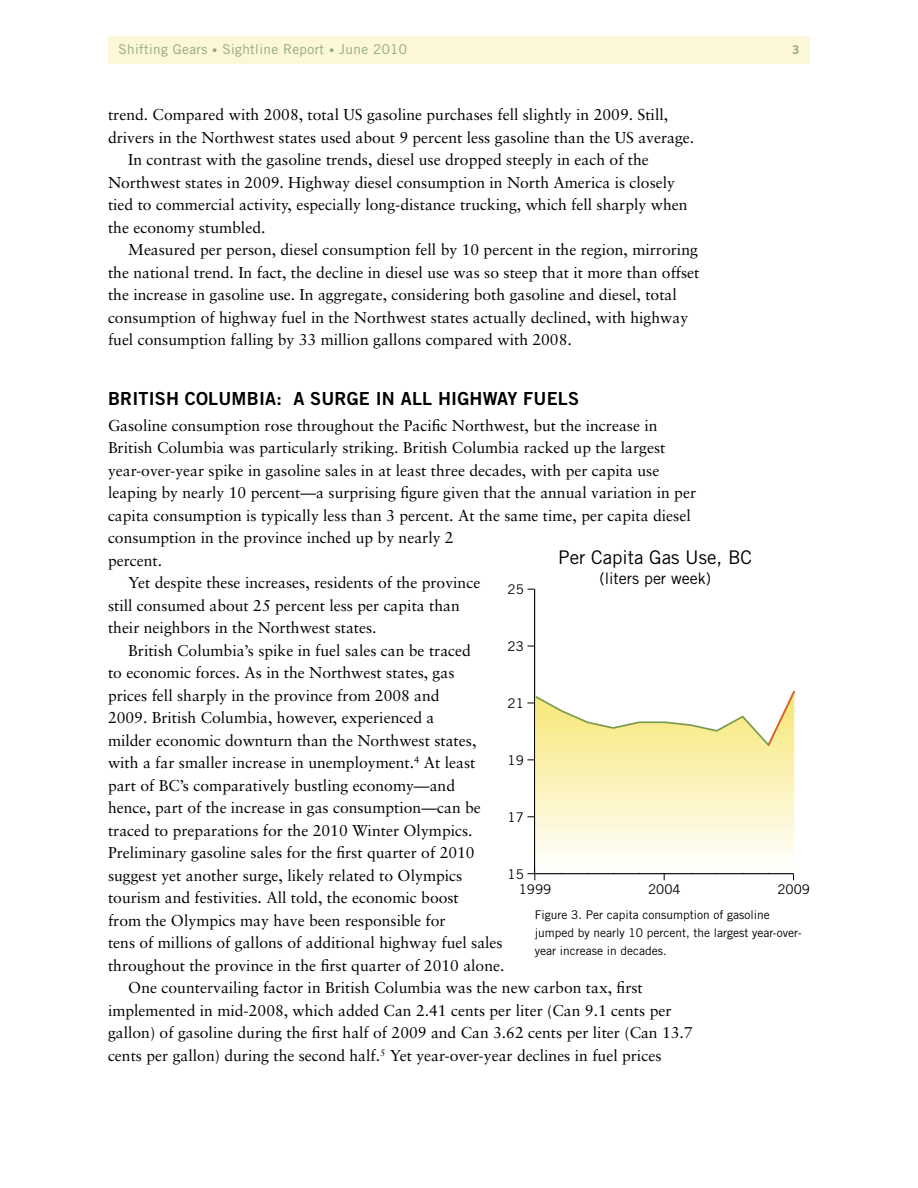
<style>
.page{position:relative;width:918px;height:1188px;background:#fff}
.page>*{position:absolute;margin:0;border:0;box-sizing:border-box;transform-origin:0 0}
.t1{font:18.75px "Trade Gothic LT Std";color:#000}
.t2{font:18px "Trade Gothic LT Bold Two";letter-spacing:.01em;color:#000}
.t3{font:15.9px "Trade Gothic LT Std";color:#000}
.t4{font:15.75px "Sabon";color:#000}
.t5{font:13.5px "Trade Gothic LT";letter-spacing:.03em;color:#8faa73}
.t6{font:13.35px "Trade Gothic LT Std";color:#000}
.t7{font:12px/18px "Trade Gothic LT Std";color:#000}
.t8{font:12px "Trade Gothic LT Bold Two";color:#8faa73}
.s1{font-size:10.5px}
</style>
<div class="page">
<div style="left:108px;top:36px;width:702px;height:28px;background:#fdf7d9"></div>
<hr style="left:535px;top:873px;width:259px;height:1px;background:#000">
<hr style="left:534px;top:589px;width:1px;height:285px;background:#000">
<svg style="left:527px;top:867px;width:9px;height:13px"></svg>
<svg style="left:536px;top:748px;width:258px;height:125px"></svg>
<svg style="left:527px;top:689px;width:269px;height:59px"></svg>
<p class="t5" style="left:118px;top:41px;width:290px">Shifting Gears <span class="s1">•</span> Sightline Report <span class="s1">•</span> June 2010</p>
<p class="t8" style="left:792px;top:42px;width:9px">3</p>
<p class="t4" style="left:108px;top:105px;width:562px">trend. Compared with 2008, total US gasoline purchases fell slightly in 2009. Still,</p>
<p class="t4" style="left:108px;top:128px;width:588px">drivers in the Northwest states used about 9 percent less gasoline than the US average.</p>
<p class="t4" style="left:128px;top:150px;width:522px">In contrast with the gasoline trends, diesel use dropped steeply in each of the</p>
<p class="t4" style="left:108px;top:173px;width:569px">Northwest states in 2009. Highway diesel consumption in North America is closely</p>
<p class="t4" style="left:108px;top:195px;width:581px">tied to commercial activity, especially long-distance trucking, which fell sharply when</p>
<p class="t4" style="left:108px;top:218px;width:159px">the economy stumbled.</p>
<p class="t4" style="left:128px;top:240px;width:571px">Measured per person, diesel consumption fell by 10 percent in the region, mirroring</p>
<p class="t4" style="left:108px;top:263px;width:593px">the national trend. In fact, the decline in diesel use was so steep that it more than offset</p>
<p class="t4" style="left:108px;top:285px;width:570px">the increase in gasoline use. In aggregate, considering both gasoline and diesel, total</p>
<p class="t4" style="left:108px;top:308px;width:582px">consumption of highway fuel in the Northwest states actually declined, with highway</p>
<p class="t4" style="left:108px;top:330px;width:465px">fuel consumption falling by 33 million gallons compared with 2008.</p>
<p class="t2" style="left:108px;top:388px;width:473px">BRITISH COLUM BIA: A SURGE IN ALL HIGHWAY FU ELS</p>
<p class="t4" style="left:108px;top:416px;width:551px">Gasoline consumption rose throughout the Pacific Northwest, but the increase in</p>
<p class="t4" style="left:108px;top:438px;width:559px">British Columbia was particularly striking. British Columbia racked up the largest</p>
<p class="t4" style="left:108px;top:461px;width:553px">year-over-year spike in gasoline sales in at least three decades, with per capita use</p>
<p class="t4" style="left:108px;top:483px;width:590px">leaping by nearly 10 percent—a surprising figure given that the annual variation in per</p>
<p class="t4" style="left:108px;top:506px;width:584px">capita consumption is typically less than 3 percent. At the same time, per capita diesel</p>
<p class="t4" style="left:108px;top:528px;width:347px">consumption in the province inched up by nearly 2</p>
<p class="t4" style="left:108px;top:551px;width:56px">percent.</p>
<p class="t4" style="left:128px;top:573px;width:354px">Yet despite these increases, residents of the province</p>
<p class="t4" style="left:108px;top:596px;width:353px">still consumed about 25 percent less per capita than</p>
<p class="t4" style="left:108px;top:618px;width:270px">their neighbors in the Northwest states.</p>
<p class="t4" style="left:128px;top:641px;width:344px">British Columbia’s spike in fuel sales can be traced</p>
<p class="t4" style="left:108px;top:663px;width:348px">to economic forces. As in the Northwest states, gas</p>
<p class="t4" style="left:108px;top:686px;width:333px">prices fell sharply in the province from 2008 and</p>
<p class="t4" style="left:108px;top:708px;width:328px">2009. British Columbia, however, experienced a</p>
<p class="t4" style="left:108px;top:731px;width:370px">milder economic downturn than the Northwest states,</p>
<p class="t4" style="left:108px;top:753px;width:369px">with a far smaller increase in unemployment.<sup>4</sup> At least</p>
<p class="t4" style="left:108px;top:776px;width:349px">part of BC’s comparatively bustling economy—and</p>
<p class="t4" style="left:108px;top:798px;width:374px">hence, part of the increase in gas consumption—can be</p>
<p class="t4" style="left:108px;top:821px;width:366px">traced to preparations for the 2010 Winter Olympics.</p>
<p class="t4" style="left:108px;top:843px;width:368px">Preliminary gasoline sales for the first quarter of 2010</p>
<p class="t4" style="left:108px;top:866px;width:356px">suggest yet another surge, likely related to Olympics</p>
<p class="t4" style="left:108px;top:888px;width:352px">tourism and festivities. All told, the economic boost</p>
<p class="t4" style="left:108px;top:911px;width:339px">from the Olympics may have been responsible for</p>
<p class="t4" style="left:108px;top:933px;width:396px">tens of millions of gallons of additional highway fuel sales</p>
<p class="t4" style="left:108px;top:956px;width:398px">throughout the province in the first quarter of 2010 alone.</p>
<p class="t4" style="left:128px;top:978px;width:516px">One countervailing factor in British Columbia was the new carbon tax, first</p>
<p class="t4" style="left:108px;top:1001px;width:565px">implemented in mid-2008, which added Can 2.41 cents per liter (Can 9.1 cents per</p>
<p class="t4" style="left:108px;top:1023px;width:586px">gallon) of gasoline during the first half of 2009 and Can 3.62 cents per liter (Can 13.7</p>
<p class="t4" style="left:108px;top:1046px;width:555px">cents per gallon) during the second half.<sup>5</sup> Yet year-over-year declines in fuel prices</p>
<p class="t1" style="left:558px;top:546px;width:195px">Per Capita Gas Use, BC</p>
<p class="t3" style="left:599px;top:569px;width:113px">(liters per week)</p>
<p class="t6" style="left:508px;top:581px;width:18px">25</p>
<p class="t6" style="left:508px;top:638px;width:18px">23</p>
<p class="t6" style="left:508px;top:695px;width:18px">21</p>
<p class="t6" style="left:508px;top:752px;width:18px">19</p>
<p class="t6" style="left:508px;top:809px;width:18px">17</p>
<p class="t6" style="left:508px;top:866px;width:18px">15</p>
<p class="t6" style="left:519px;top:881px;width:34px">1999</p>
<p class="t6" style="left:648px;top:881px;width:34px">2004</p>
<p class="t6" style="left:777px;top:881px;width:34px">2009</p>
<p class="t7" style="left:535px;top:906px;width:269px">Figure 3. Per capita consumption of gasoline jumped by nearly 10 percent, the largest year-over&shy;year increase in decades.</p>
</div>
